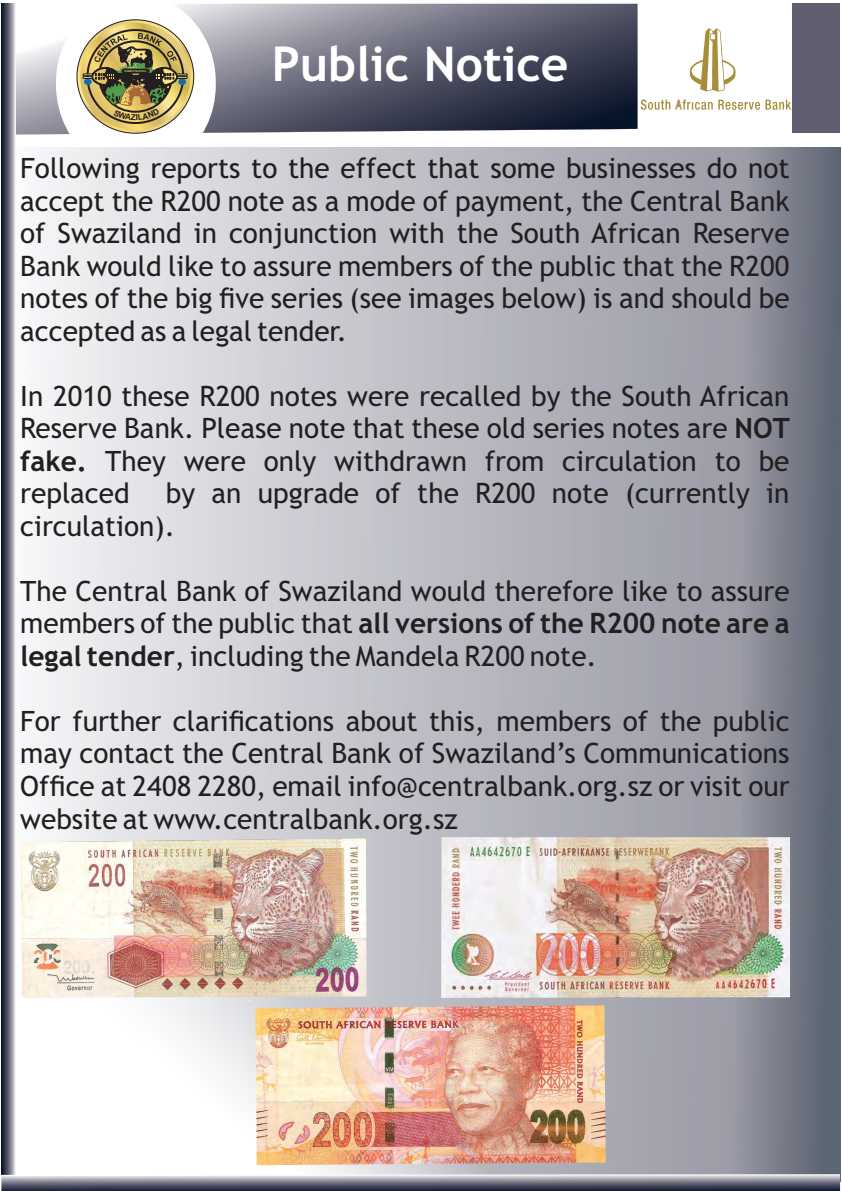
<style>
.page{position:relative;width:842px;height:1191px;background:#fff}
.page>*{position:absolute;margin:0;border:0;box-sizing:border-box;transform-origin:0 0}
.t1{font:700 48px "Trebuchet MS";color:#fff}
.t2{font:28px/32.5px "Trebuchet MS";color:#231f20;text-align:justify}
.t3{font:700 2.6px "Arial";color:#daba5d;scale:1.46 1}
.s1{font-weight:700}
</style>
<div class="page">
<svg style="left:16px;top:4px;width:622px;height:131px"></svg>
<img style="left:20px;top:147px;width:820px;height:1027px">
<svg style="left:689px;top:28px;width:47px;height:64px"></svg>
<svg style="left:641px;top:99px;width:150px;height:11px"></svg>
<svg style="left:77px;top:20px;width:117px;height:113px"></svg>
<svg style="left:80px;top:23px;width:110px;height:107px"></svg>
<svg style="left:1px;top:3px;width:14px;height:1171px;background:#5a5e6e"></svg>
<svg style="left:1px;top:1174px;width:839px;height:17px;background:#7c7e8b"></svg>
<img style="left:248px;top:997px;width:368px;height:168px">
<img style="left:21px;top:838px;width:346px;height:159px">
<img style="left:441px;top:837px;width:349px;height:160px">
<div style="left:793px;top:3px;width:47px;height:129px;background:#5f5f70"></div>
<svg style="left:82px;top:33px;width:106px;height:87px;background:#9d905a"></svg>
<p class="t3" style="left:124px;top:70px;width:17px">EMNTSHOLI</p>
<h1 class="t1" style="left:272px;top:46px;width:298px">Public Notice</h1>
<p class="t2" style="left:20px;top:154px;width:771px">Following reports to the effect that some businesses do not accept the R200 note as a mode of payment, the Central Bank of Swaziland in conjunction with the South African Reserve Bank would like to assure members of the public that the R200 notes of the big five series (see images below) is and should be accepted as a legal tender.</p>
<p class="t2" style="left:20px;top:382px;width:771px">In 2010 these R200 notes were recalled by the South African Reserve Bank. Please note that these old series notes are <span class="s1">NOT fake.</span> They were only withdrawn from circulation to be replaced</p>
<p class="t2" style="left:20px;top:479px;width:771px;text-indent:145px">by an upgrade of the R200 note (currently in circulation).</p>
<p class="t2" style="left:20px;top:577px;width:771px">The Central Bank of Swaziland would therefore like to assure members of the public that <span class="s1">all versions of the R200 note are a legal tender</span>, including the Mandela R200 note.</p>
<p class="t2" style="left:20px;top:707px;width:771px">For further clarifications about this, members of the public may contact the Central Bank of Swaziland’s Communications Office at 2408 2280, email info@centralbank.org.sz or visit our website at www.centralbank.org.sz</p>
</div>
